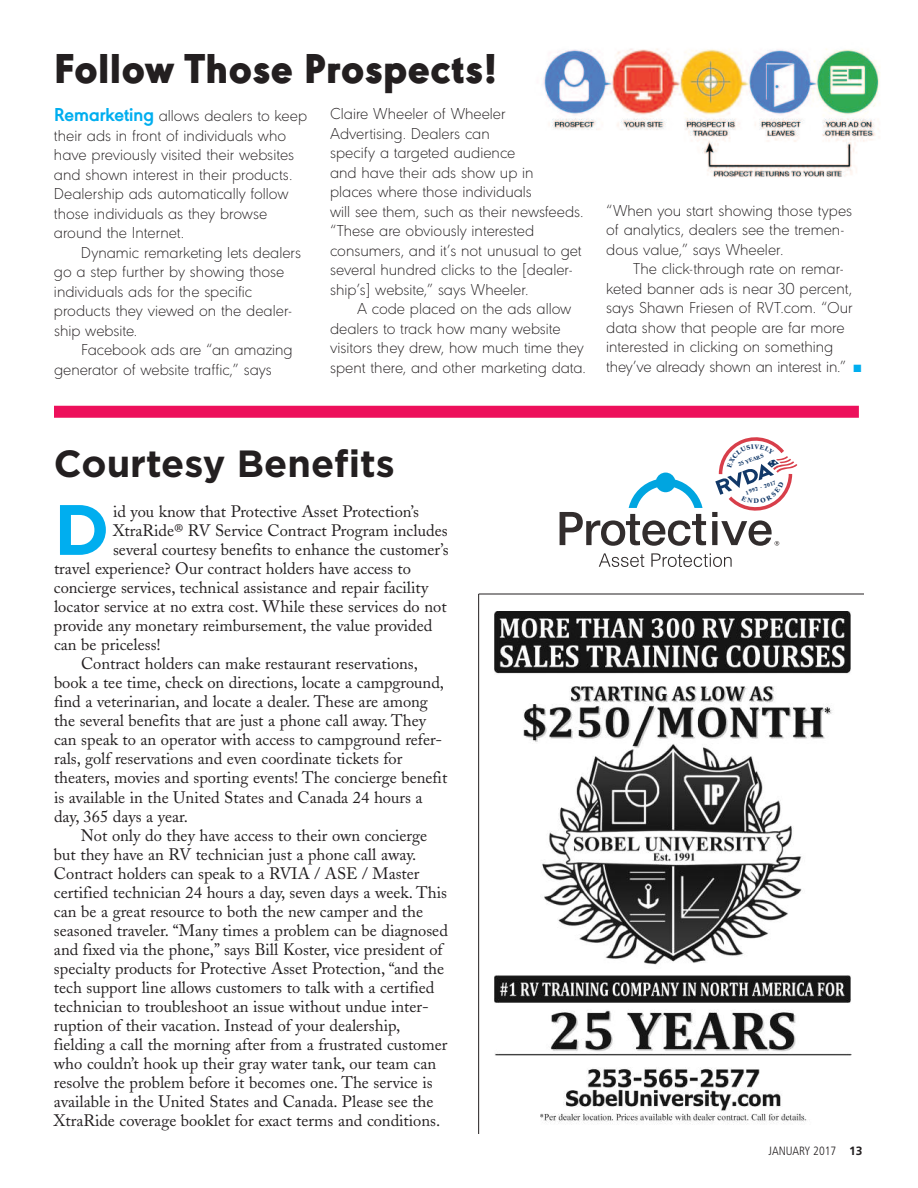
<style>
.page{position:relative;width:918px;height:1188px;background:#fff}
.page>*{position:absolute;margin:0;border:0;box-sizing:border-box;transform-origin:0 0}
.t1{font:700 71.1px "Gotham";color:#00aeef}
.t2{font:900 43.5px "URW Geometric";letter-spacing:.025em;color:#231f20}
.t3{font:700 37.95px "Gotham";color:#231f20}
.t4{font:16.5px "Adobe Caslon";color:#231f20}
.t5{font:200 16.5px/19.5px "URW Geometric";color:#231f20}
.t6{font:300 condensed 12px "Frutiger";color:#231f20}
.t7{font:700 5.25px "Caslon Book BE";color:#113868}
.s1{font-weight:700;font-size:19.5px;color:#00aeef}
.s2{color:#00aeef}
.s3{font-weight:700;font-stretch:normal}
</style>
<div class="page">
<img style="left:494px;top:611px;width:358px;height:513px">
<hr style="left:479px;top:594px;width:385px;height:1px;background:#231f20">
<hr style="left:478px;top:594px;width:1px;height:540px;background:#231f20">
<div style="left:54px;top:406px;width:805px;height:12px;background:#ed105b"></div>
<img style="left:542px;top:48px;width:338px;height:130px">
<svg style="left:560px;top:473px;width:146px;height:73px"></svg>
<svg style="left:599px;top:553px;width:45px;height:14px"></svg>
<svg style="left:651px;top:553px;width:81px;height:14px"></svg>
<svg style="left:712px;top:437px;width:85px;height:109px"></svg>
<h2 class="t2" style="left:54px;top:43px;width:445px">Follow Those Prospects!</h2>
<p class="t5" style="left:54px;top:106px;width:255px"><span class="s1">Remarketing</span> allows dealers to keep their ads in front of individuals who have previously visited their websites and shown interest in their products.<br>Dealership ads automatically follow those individuals as they browse around the Internet.</p>
<p class="t5" style="left:54px;top:242px;width:249px;text-indent:27px">Dynamic remarketing lets dealers go a step further by showing those individuals ads for the specific products they viewed on the dealer&shy;ship website.</p>
<p class="t5" style="left:54px;top:340px;width:240px;text-indent:27px">Facebook ads are “an amazing generator of website traffic,” says</p>
<p class="t5" style="left:330px;top:104px;width:255px">Claire Wheeler of Wheeler<br>Advertising. Dealers can<br>specify a targeted audience<br>and have their ads show up in<br>places where those individuals<br>will see them, such as their newsfeeds. “These are obviously interested consumers, and it’s not unusual to get several hundred clicks to the [dealer&shy;ship’s] website,” says Wheeler.</p>
<p class="t5" style="left:330px;top:299px;width:257px;text-indent:27px">A code placed on the ads allow dealers to track how many website visitors they drew, how much time they spent there, and other marketing data.</p>
<p class="t5" style="left:606px;top:200px;width:247px">“When you start showing those types of analytics, dealers see the tremen&shy;dous value,” says Wheeler.</p>
<p class="t5" style="left:606px;top:259px;width:257px;text-indent:27px">The click-through rate on remar&shy;keted banner ads is near 30 percent, says Shawn Friesen of RVT.com. “Our data show that people are far more interested in clicking on something they’ve already shown an interest in.” <span class="s2">■</span></p>
<h3 class="t3" style="left:54px;top:450px;width:342px">Courtesy Benefits</h3>
<p class="t7" style="left:738px;top:463px;width:28px;rotate:-20deg">25 YEARS</p>
<p class="t7" style="left:745px;top:491px;width:33px;rotate:-20deg">1992 - 2017</p>
<h1 class="t1" style="left:54px;top:505px;width:57px">D</h1>
<p class="t4" style="left:113px;top:505px;width:307px">id you know that Protective Asset Protection’s</p>
<p class="t4" style="left:113px;top:524px;width:336px">XtraRide® RV Service Contract Program includes</p>
<p class="t4" style="left:113px;top:543px;width:337px">several courtesy benefits to enhance the customer’s</p>
<p class="t4" style="left:54px;top:562px;width:359px">travel experience? Our contract holders have access to</p>
<p class="t4" style="left:54px;top:581px;width:376px">concierge services, technical assistance and repair facility</p>
<p class="t4" style="left:54px;top:600px;width:394px">locator service at no extra cost. While these services do not</p>
<p class="t4" style="left:54px;top:619px;width:380px">provide any monetary reimbursement, the value provided</p>
<p class="t4" style="left:54px;top:638px;width:108px">can be priceless!</p>
<p class="t4" style="left:81px;top:657px;width:339px">Contract holders can make restaurant reservations,</p>
<p class="t4" style="left:54px;top:677px;width:392px">book a tee time, check on directions, locate a campground,</p>
<p class="t4" style="left:54px;top:696px;width:375px">find a veterinarian, and locate a dealer. These are among</p>
<p class="t4" style="left:54px;top:715px;width:374px">the several benefits that are just a phone call away. They</p>
<p class="t4" style="left:54px;top:734px;width:390px">can speak to an operator with access to campground refer-</p>
<p class="t4" style="left:54px;top:753px;width:350px">rals, golf reservations and even coordinate tickets for</p>
<p class="t4" style="left:54px;top:772px;width:395px">theaters, movies and sporting events! The concierge benefit</p>
<p class="t4" style="left:54px;top:791px;width:370px">is available in the United States and Canada 24 hours a</p>
<p class="t4" style="left:54px;top:810px;width:136px">day, 365 days a year.</p>
<p class="t4" style="left:81px;top:829px;width:348px">Not only do they have access to their own concierge</p>
<p class="t4" style="left:54px;top:848px;width:364px">but they have an RV technician just a phone call away.</p>
<p class="t4" style="left:54px;top:867px;width:367px">Contract holders can speak to a RVIA / ASE / Master</p>
<p class="t4" style="left:54px;top:886px;width:394px">certified technician 24 hours a day, seven days a week. This</p>
<p class="t4" style="left:54px;top:905px;width:371px">can be a great resource to both the new camper and the</p>
<p class="t4" style="left:54px;top:924px;width:395px">seasoned traveler. “Many times a problem can be diagnosed</p>
<p class="t4" style="left:54px;top:943px;width:390px">and fixed via the phone,” says Bill Koster, vice president of</p>
<p class="t4" style="left:54px;top:962px;width:392px">specialty products for Protective Asset Protection, “and the</p>
<p class="t4" style="left:54px;top:981px;width:382px">tech support line allows customers to talk with a certified</p>
<p class="t4" style="left:54px;top:1000px;width:376px">technician to troubleshoot an issue without undue inter-</p>
<p class="t4" style="left:54px;top:1019px;width:348px">ruption of their vacation. Instead of your dealership,</p>
<p class="t4" style="left:54px;top:1038px;width:395px">fielding a call the morning after from a frustrated customer</p>
<p class="t4" style="left:54px;top:1058px;width:384px">who couldn’t hook up their gray water tank, our team can</p>
<p class="t4" style="left:54px;top:1077px;width:380px">resolve the problem before it becomes one. The service is</p>
<p class="t4" style="left:54px;top:1096px;width:381px">available in the United States and Canada. Please see the</p>
<p class="t4" style="left:54px;top:1115px;width:388px">XtraRide coverage booklet for exact terms and conditions.</p>
<p class="t6" style="left:769px;top:1146px;width:95px">JANUARY 2017 <span class="s3">13</span></p>
</div>
